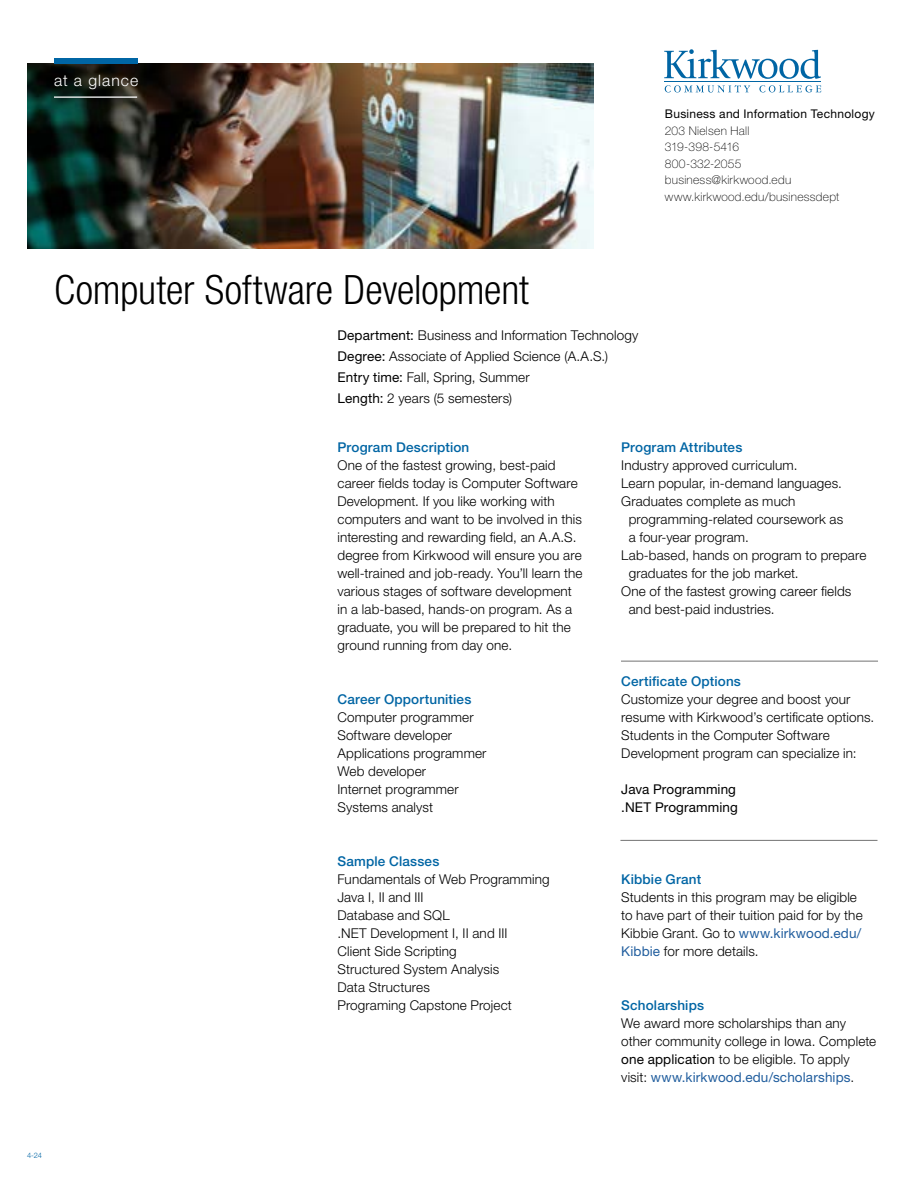
<style>
.page{position:relative;width:918px;height:1188px;background:#fff}
.page>*{position:absolute;margin:0;border:0;box-sizing:border-box;transform-origin:0 0}
.t1{font:300 condensed 40.5px "Helvetica Neue LT Std";letter-spacing:-.005em;color:#000}
.t2{font:300 15.75px "Helvetica Neue LT Std";letter-spacing:.065em;color:#fff}
.Body_Copy{font:300 13.5px/18px "Helvetica Neue LT Std";letter-spacing:.01em;color:#000}
.t3{font:500 13.5px "Helvetica Neue LT Std";letter-spacing:.01em;color:#0065a4}
.t4{font:13.5px "Helvetica Neue LT Std";letter-spacing:.01em;color:#000}
.t5{font:100 12px "Helvetica Neue LT Std";letter-spacing:.02em;color:#000}
.t6{font:12px "Helvetica Neue LT Std";letter-spacing:.025em;color:#000}
.t7{font:100 12px "Helvetica Neue LT Std";letter-spacing:-.025em;color:#000}
.t8{font:300 7.5px "Helvetica Neue LT Std";color:#0065a4}
.s1{font-weight:400}
.s2{font-weight:400;color:#215e9e}
</style>
<div class="page">
<img style="left:27px;top:63px;width:567px;height:186px">
<div style="left:54px;top:58px;width:83px;height:5px;background:#0065a4"></div>
<hr style="left:54px;top:96px;width:83px;height:2px;background:#fff">
<hr style="left:621px;top:661px;width:257px;height:1px;background:#000">
<hr style="left:620px;top:840px;width:258px;height:1px;background:#000">
<hr style="left:664px;top:81px;width:157px;height:1px;background:#0065a4">
<svg style="left:664px;top:49px;width:157px;height:30px"></svg>
<svg style="left:665px;top:85px;width:85px;height:8px"></svg>
<svg style="left:759px;top:85px;width:62px;height:8px"></svg>
<p class="t2" style="left:54px;top:71px;width:86px">at a glance</p>
<p class="t6" style="left:665px;top:107px;width:212px">Business and Information Technology</p>
<p class="t5" style="left:665px;top:124px;width:86px">203 Nielsen Hall</p>
<p class="t7" style="left:665px;top:140px;width:76px">319-398-5416</p>
<p class="t5" style="left:665px;top:157px;width:78px">800-332-2055</p>
<p class="t5" style="left:665px;top:173px;width:128px">business@kirkwood.edu</p>
<p class="t5" style="left:665px;top:190px;width:176px">www.kirkwood.edu/businessdept</p>
<h1 class="t1" style="left:54px;top:266px;width:477px">Computer Software Development</h1>
<p class="Body_Copy" style="left:338px;top:326px;width:303px"><span class="s1">Department:</span> Business and Information Technology</p>
<p class="Body_Copy" style="left:338px;top:347px;width:272px"><span class="s1">Degree:</span> Associate of Applied Science (A.A.S.)</p>
<p class="Body_Copy" style="left:338px;top:368px;width:194px"><span class="s1">Entry time:</span> Fall, Spring, Summer</p>
<p class="Body_Copy" style="left:338px;top:389px;width:176px"><span class="s1">Length:</span> 2 years (5 semesters)</p>
<h2 class="t3" style="left:338px;top:440px;width:133px">Program Description</h2>
<p class="Body_Copy" style="left:338px;top:456px;width:247px">One of the fastest growing, best-paid career fields today is Computer Software Development. If you like working with computers and want to be involved in this interesting and rewarding field, an A.A.S. degree from Kirkwood will ensure you are well-trained and job-ready. You’ll learn the various stages of software development in a lab-based, hands-on program. As a graduate, you will be prepared to hit the ground running from day one.</p>
<h2 class="t3" style="left:338px;top:692px;width:135px">Career Opportunities</h2>
<p class="Body_Copy" style="left:338px;top:708px;width:138px">Computer programmer</p>
<p class="Body_Copy" style="left:338px;top:726px;width:116px">Software developer</p>
<p class="Body_Copy" style="left:338px;top:744px;width:151px">Applications programmer</p>
<p class="Body_Copy" style="left:338px;top:762px;width:90px">Web developer</p>
<p class="Body_Copy" style="left:338px;top:780px;width:123px">Internet programmer</p>
<p class="Body_Copy" style="left:338px;top:798px;width:97px">Systems analyst</p>
<h2 class="t3" style="left:338px;top:854px;width:103px">Sample Classes</h2>
<p class="Body_Copy" style="left:338px;top:870px;width:214px">Fundamentals of Web Programming</p>
<p class="Body_Copy" style="left:338px;top:888px;width:88px">Java I, II and III</p>
<p class="Body_Copy" style="left:338px;top:906px;width:114px">Database and SQL</p>
<p class="Body_Copy" style="left:338px;top:924px;width:172px">.NET Development I, II and III</p>
<p class="Body_Copy" style="left:338px;top:942px;width:121px">Client Side Scripting</p>
<p class="Body_Copy" style="left:338px;top:960px;width:163px">Structured System Analysis</p>
<p class="Body_Copy" style="left:338px;top:978px;width:94px">Data Structures</p>
<p class="Body_Copy" style="left:338px;top:996px;width:176px">Programing Capstone Project</p>
<h2 class="t3" style="left:621px;top:440px;width:123px">Program Attributes</h2>
<p class="Body_Copy" style="left:621px;top:456px;width:178px">Industry approved curriculum.</p>
<p class="Body_Copy" style="left:621px;top:474px;width:222px">Learn popular, in-demand languages.</p>
<p class="Body_Copy" style="left:629px;top:492px;width:216px;text-indent:-8px">Graduates complete as much programming-related coursework as a four-year program.</p>
<p class="Body_Copy" style="left:629px;top:546px;width:239px;text-indent:-8px">Lab-based, hands on program to prepare graduates for the job market.</p>
<p class="Body_Copy" style="left:629px;top:582px;width:224px;text-indent:-8px">One of the fastest growing career fields and best-paid industries.</p>
<h2 class="t3" style="left:621px;top:674px;width:121px">Certificate Options</h2>
<p class="Body_Copy" style="left:621px;top:690px;width:255px">Customize your degree and boost your resume with Kirkwood’s certificate options.<br>Students in the Computer Software Development program can specialize in:</p>
<p class="t4" style="left:621px;top:782px;width:116px">Java Programming</p>
<p class="t4" style="left:621px;top:800px;width:118px">.NET Programming</p>
<h2 class="t3" style="left:621px;top:872px;width:82px">Kibbie Grant</h2>
<p class="Body_Copy" style="left:621px;top:888px;width:243px">Students in this program may be eligible to have part of their tuition paid for by the Kibbie Grant. Go to <span class="s2">www.kirkwood.edu/ Kibbie</span> for more details.</p>
<h2 class="t3" style="left:621px;top:998px;width:84px">Scholarships</h2>
<p class="Body_Copy" style="left:621px;top:1014px;width:257px">We award more scholarships than any other community college in Iowa. Complete <span class="s1">one application</span> to be eligible. To apply visit: <span class="s2">www.kirkwood.edu/scholarships</span>.</p>
<p class="t8" style="left:27px;top:1151px;width:17px">4-24</p>
</div>
